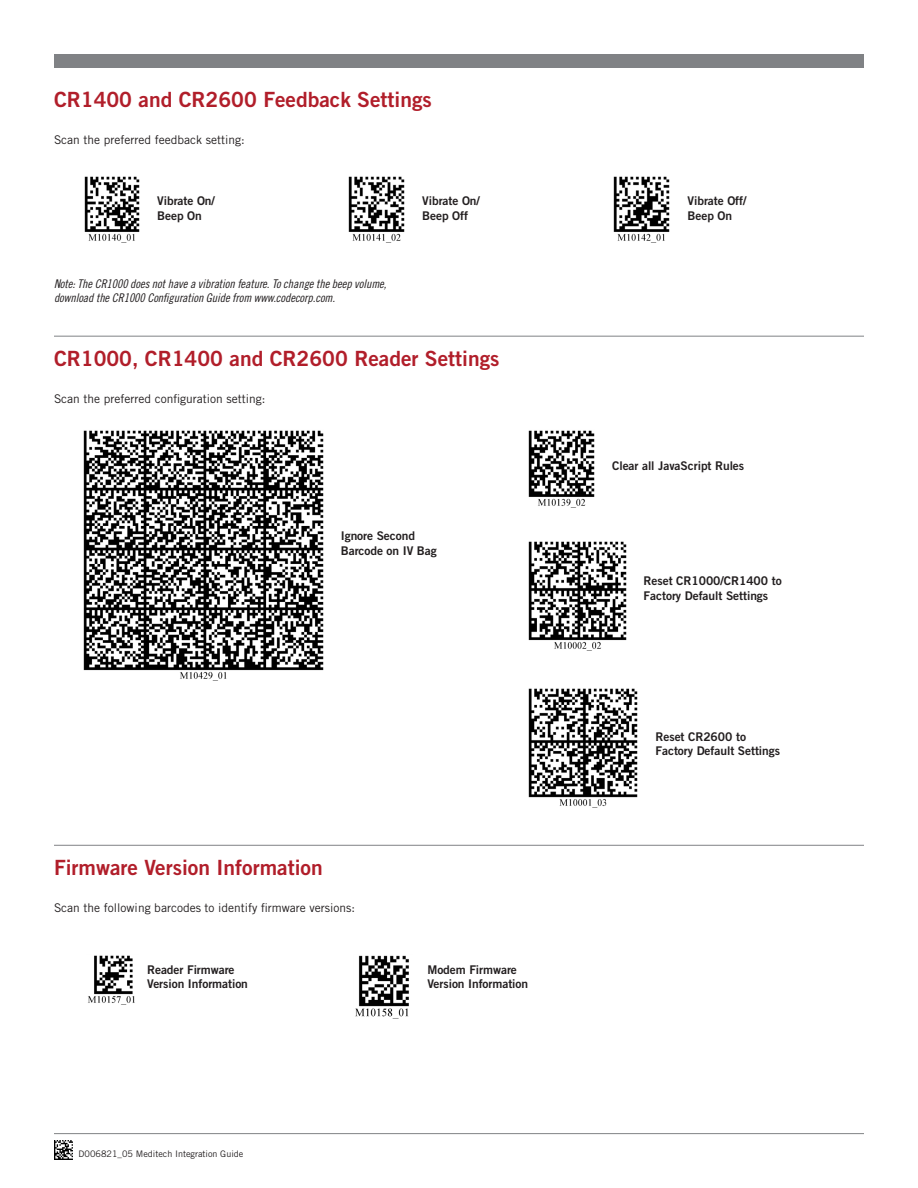
<style>
.page{position:relative;width:918px;height:1188px;background:#fff}
.page>*{position:absolute;margin:0;border:0;box-sizing:border-box;transform-origin:0 0}
.red_headline{font:21px "Trade Gothic LT Std Bd 2";color:#b11e2a}
.applications{font:12px/14.4px "Trade Gothic LT Std Bd 2";letter-spacing:-.005em;color:#231f20}
.applications-2{font:12px/14.4px "Trade Gothic LT Std Cn 18 Obl";letter-spacing:-.005em;color:#231f20}
.body{font:12px "Trade Gothic LT Std";color:#231f20}
.t1{font:9px "Trade Gothic LT Std";color:#231f20}
</style>
<div class="page">
<hr style="left:54px;top:336px;width:810px;height:1px;background:#808285">
<hr style="left:54px;top:845px;width:810px;height:1px;background:#808285">
<hr style="left:54px;top:1133px;width:810px;height:1px;background:#808285">
<div style="left:54px;top:54px;width:810px;height:14px;background:#808285"></div>
<img style="left:84px;top:176px;width:56px;height:67px">
<img style="left:349px;top:176px;width:56px;height:67px">
<img style="left:614px;top:176px;width:56px;height:67px">
<img style="left:528px;top:430px;width:67px;height:78px">
<img style="left:528px;top:541px;width:99px;height:110px">
<img style="left:528px;top:688px;width:110px;height:120px">
<img style="left:84px;top:430px;width:239px;height:251px">
<img style="left:54px;top:1141px;width:19px;height:18px">
<img style="left:355px;top:955px;width:54px;height:64px">
<img style="left:88px;top:955px;width:47px;height:50px">
<p class="red_headline" style="left:54px;top:86px;width:379px">CR1400 and CR2600 Feedback Settings</p>
<p class="body" style="left:54px;top:132px;width:192px">Scan the preferred feedback setting:</p>
<p class="applications" style="left:157px;top:194px;width:59px">Vibrate On/<br>Beep On</p>
<p class="applications-2" style="left:54px;top:276px;width:334px">Note: The CR1000 does not have a vibration feature. To change the beep volume, download the CR1000 Configuration Guide from www.codecorp.com.</p>
<p class="applications" style="left:422px;top:194px;width:59px">Vibrate On/<br>Beep Off</p>
<p class="applications" style="left:688px;top:194px;width:61px">Vibrate Off/<br>Beep On</p>
<p class="red_headline" style="left:54px;top:345px;width:447px">CR1000, CR1400 and CR2600 Reader Settings</p>
<p class="body" style="left:54px;top:391px;width:213px">Scan the preferred configuration setting:</p>
<p class="applications" style="left:341px;top:528px;width:76px">Ignore Second</p>
<p class="applications" style="left:341px;top:543px;width:98px">Barcode on IV Bag</p>
<p class="red_headline" style="left:54px;top:855px;width:270px">Firmware Version Information</p>
<p class="body" style="left:54px;top:900px;width:303px">Scan the following barcodes to identify firmware versions:</p>
<p class="applications" style="left:147px;top:962px;width:102px">Reader Firmware<br>Version Information</p>
<p class="t1" style="left:79px;top:1148px;width:166px">D006821_05 Meditech Integration Guide</p>
<p class="applications" style="left:427px;top:962px;width:102px">Modem Firmware<br>Version Information</p>
<p class="applications" style="left:612px;top:459px;width:134px">Clear all JavaScript Rules</p>
<p class="applications" style="left:644px;top:574px;width:140px">Reset CR1000/CR1400 to</p>
<p class="applications" style="left:644px;top:588px;width:126px">Factory Default Settings</p>
<p class="applications" style="left:656px;top:729px;width:92px">Reset CR2600 to</p>
<p class="applications" style="left:656px;top:743px;width:126px">Factory Default Settings</p>
</div>
